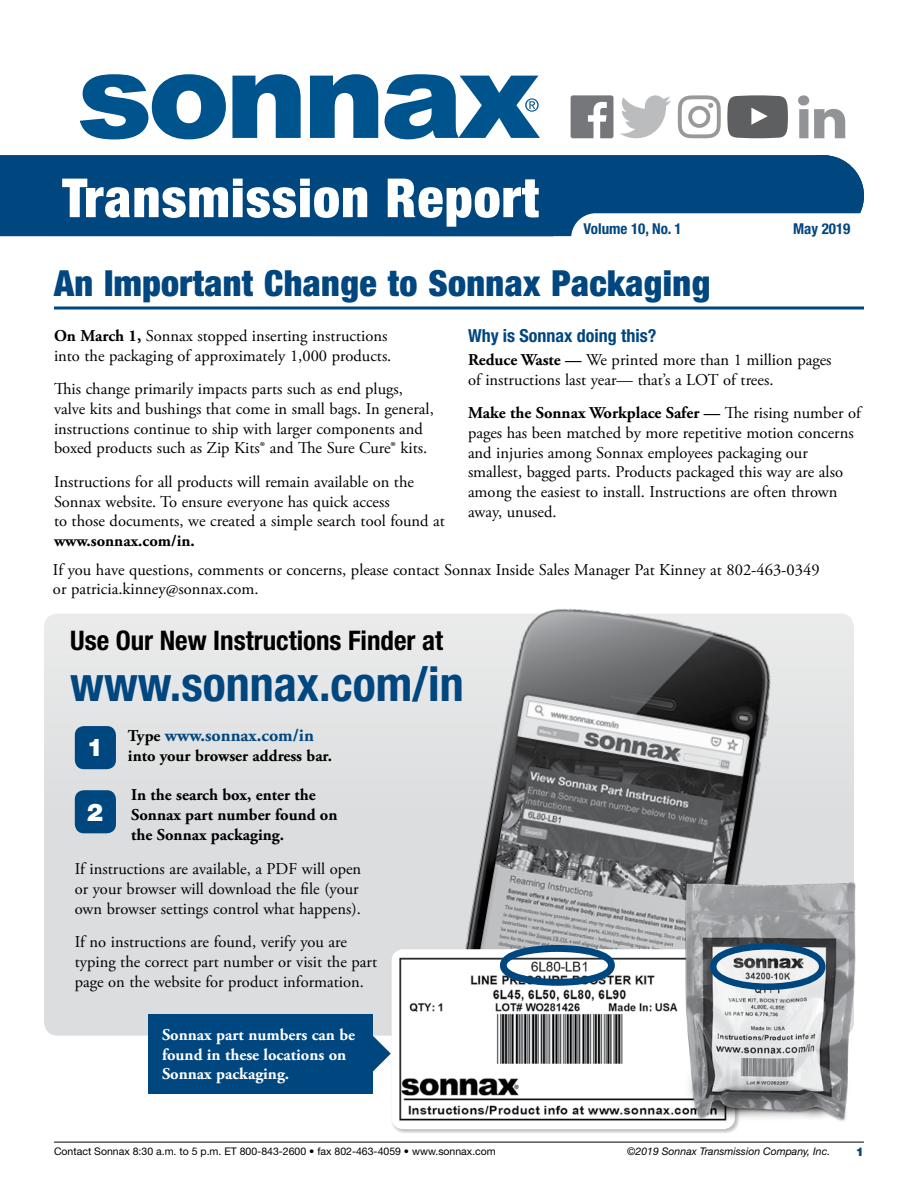
<style>
.page{position:relative;width:918px;height:1188px;background:#fff}
.page>*{position:absolute;margin:0;border:0;box-sizing:border-box;transform-origin:0 0}
.t1{font:900 condensed 54px "Helvetica Neue LT Std";letter-spacing:.02em;color:#fff}
.t2{font:700 condensed 48px "Helvetica Neue LT Std";color:#00467f}
.t3{font:900 condensed 36px "Helvetica Neue LT Std";letter-spacing:.01em;color:#00467f}
.t4{font:700 condensed 27px "Helvetica Neue LT Std";color:#000}
.t5{font:900 24.45px "Helvetica Neue LT Std";color:#fff}
.t6{font:700 condensed 18px "Helvetica Neue LT Std";color:#00467f}
.t7{font:700 18px "Adobe Garamond Pro";color:#00467f}
.t8{font:16.5px/19.8px "Adobe Garamond Pro";color:#000}
.t9{font:700 16.5px/19.8px "Adobe Garamond Pro";color:#000}
.t10{font:700 16.5px/19.8px "Adobe Garamond Pro";color:#fff}
.t11{font:700 condensed 15px "Helvetica Neue LT Std";color:#00467f}
.t12{font:900 12px "Helvetica Neue LT Std";color:#00467f}
.t13{font:10.5px "Helvetica Neue LT Std";color:#000}
.t14{font:italic 10.5px "Helvetica Neue LT Std";color:#000}
.s1{font-weight:700}
.s2{font-size:16.5px;color:#000}
</style>
<div class="page">
<hr style="left:54px;top:1142px;width:810px;height:1px;background:#000">
<div style="left:783px;top:155px;width:81px;height:81px;background:#00467f;border-radius:50%"></div>
<div style="left:0;top:155px;width:840px;height:81px;background:#00467f"></div>
<svg style="left:553px;top:213px;width:307px;height:24px"></svg>
<svg style="left:80px;top:74px;width:146px;height:65px"></svg>
<svg style="left:232px;top:74px;width:69px;height:64px"></svg>
<svg style="left:310px;top:74px;width:68px;height:64px"></svg>
<svg style="left:385px;top:74px;width:155px;height:65px"></svg>
<svg style="left:571px;top:95px;width:42px;height:43px"></svg>
<svg style="left:798px;top:95px;width:47px;height:43px"></svg>
<svg style="left:620px;top:95px;width:51px;height:43px"></svg>
<svg style="left:727px;top:95px;width:61px;height:43px;background:#707173"></svg>
<svg style="left:678px;top:95px;width:43px;height:43px"></svg>
<hr style="left:54px;top:307px;width:810px;height:3px;background:#00467f">
<div style="left:44px;top:614px;width:810px;height:422px;background:#dcddde;border-radius:14px"></div>
<div style="left:75px;top:726px;width:41px;height:43px;background:#00467f;border-radius:9px"></div>
<div style="left:75px;top:790px;width:41px;height:43px;background:#00467f;border-radius:9px"></div>
<img style="left:396px;top:608px;width:434px;height:340px">
<div style="left:391px;top:948px;width:349px;height:186px;background:#000;opacity:.25"></div>
<img style="left:398px;top:956px;width:253px;height:166px">
<div style="left:391px;top:949px;width:344px;height:180px;border:6px solid #fff;border-radius:9px"></div>
<div style="left:500px;top:945px;width:115px;height:41px;border:7px solid #00467f;border-radius:50%"></div>
<div style="left:148px;top:1014px;width:225px;height:80px;background:#00467f"></div>
<svg style="left:373px;top:1035px;width:18px;height:37px"></svg>
<img style="left:651px;top:869px;width:205px;height:265px">
<div style="left:710px;top:943px;width:115px;height:47px;border:7px solid #00467f;border-radius:50%"></div>
<h1 class="t1" style="left:62px;top:165px;width:478px">Transmission Report</h1>
<p class="t11" style="left:583px;top:219px;width:100px">Volume 10, No. 1</p>
<p class="t11" style="left:793px;top:219px;width:59px">May 2019</p>
<h3 class="t3" style="left:54px;top:261px;width:658px">An Important Change to Sonnax Packaging</h3>
<p class="t8" style="left:54px;top:326px;width:339px"><span class="s1">On March 1,</span> Sonnax stopped inserting instructions into the packaging of approximately 1,000 products.</p>
<p class="t8" style="left:54px;top:380px;width:381px">This change primarily impacts parts such as end plugs, valve kits and bushings that come in small bags. In general, instructions continue to ship with larger components and boxed products such as Zip Kits® and The Sure Cure® kits.</p>
<p class="t8" style="left:54px;top:472px;width:392px">Instructions for all products will remain available on the<br>Sonnax website. To ensure everyone has quick access<br>to those documents, we created a simple search tool found at</p>
<p class="t9" style="left:54px;top:531px;width:142px">www.sonnax.com/in.</p>
<p class="t6" style="left:468px;top:325px;width:190px">Why is Sonnax doing this?</p>
<p class="t8" style="left:468px;top:350px;width:365px"><span class="s1">Reduce Waste —</span> We printed more than 1 million pages of instructions last year— that’s a LOT of trees.</p>
<p class="t8" style="left:468px;top:403px;width:394px"><span class="s1">Make the Sonnax Workplace Safer —</span> The rising number of pages has been matched by more repetitive motion concerns and injuries among Sonnax employees packaging our smallest, bagged parts. Products packaged this way are also among the easiest to install. Instructions are often thrown away, unused.</p>
<p class="t8" style="left:53px;top:560px;width:768px">If you have questions, comments or concerns, please contact Sonnax Inside Sales Manager Pat Kinney at 802-463-0349 or patricia.kinney@sonnax.com.</p>
<h3 class="t4" style="left:70px;top:624px;width:374px">Use Our New Instructions Finder at</h3>
<h2 class="t2" style="left:70px;top:655px;width:395px">www.sonnax.com/in</h2>
<p class="t7" style="left:128px;top:725px;width:187px"><span class="s2">Type</span> www.sonnax.com/in</p>
<p class="t9" style="left:87px;top:746px;width:247px"><sup>1</sup> into your browser address bar.</p>
<p class="t9" style="left:131px;top:786px;width:208px">In the search box, enter the<br>Sonnax part number found on the Sonnax packaging.</p>
<h3 class="t5" style="left:87px;top:797px;width:18px">2</h3>
<p class="t8" style="left:75px;top:859px;width:288px">If instructions are available, a PDF will open or your browser will download the file (your own browser settings control what happens).</p>
<p class="t8" style="left:75px;top:932px;width:304px">If no instructions are found, verify you are typing the correct part number or visit the part page on the website for product information.</p>
<p class="t10" style="left:162px;top:1025px;width:195px">Sonnax part numbers can be found in these locations on<br>Sonnax packaging.</p>
<p class="t13" style="left:54px;top:1145px;width:443px">Contact Sonnax 8:30 a.m. to 5 p.m. ET 800-843-2600 • fax 802-463-4059 • www.sonnax.com</p>
<p class="t14" style="left:627px;top:1145px;width:205px">©2019 Sonnax Transmission Company, Inc.</p>
<p class="t12" style="left:856px;top:1144px;width:10px">1</p>
</div>
